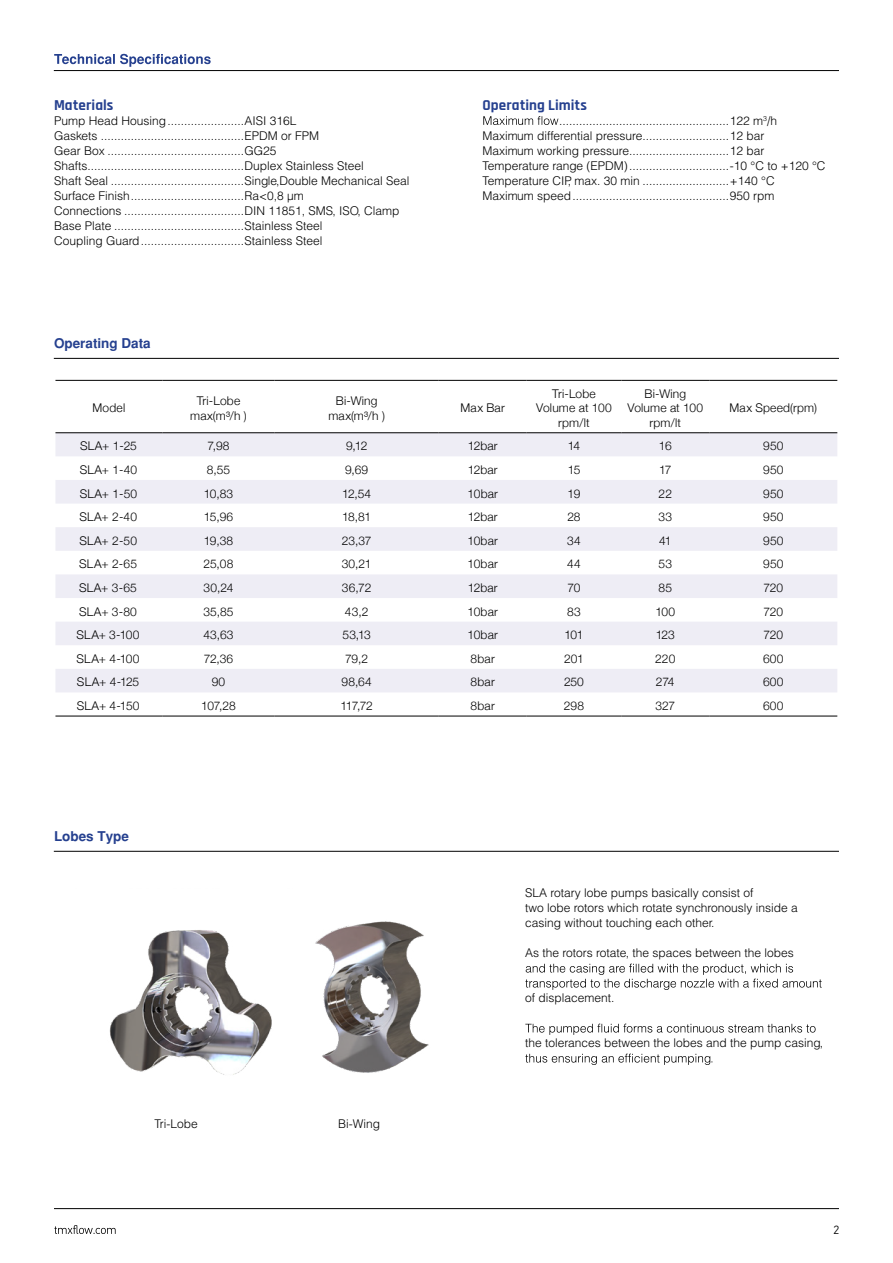
<style>
.page{position:relative;width:893px;height:1263px;background:#fff}
.page>*{position:absolute;margin:0;border:0;box-sizing:border-box;transform-origin:0 0}
.t1{font:700 15px "Rajdhani";letter-spacing:.01em;color:#25408f}
.t2{font:700 13.5px "Helvetica Tr";color:#25408f}
.t3{font:12px/15px "Helvetica Light Normal Tr";color:#000}
.t4{font:300 12px/14.4px "Helvetica Neue";letter-spacing:.015em;color:#000;text-align:center}
.t5{font:300 12px "PF Din Text Pro";color:#000}
</style>
<div class="page">
<svg style="left:54px;top:54px;width:157px;height:13px"></svg>
<hr style="left:54px;top:358px;width:785px;height:1px;background:#000">
<hr style="left:54px;top:851px;width:785px;height:1px;background:#000">
<hr style="left:54px;top:70px;width:785px;height:1px;background:#000">
<svg style="left:54px;top:1225px;width:62px;height:9px"></svg>
<hr style="left:54px;top:1208px;width:785px;height:1px;background:#000">
<img style="left:109px;top:930px;width:163px;height:145px">
<img style="left:315px;top:921px;width:114px;height:152px">
<svg style="left:525px;top:963px;width:297px;height:27px"></svg>
<svg style="left:525px;top:1023px;width:291px;height:12px"></svg>
<svg style="left:525px;top:1053px;width:187px;height:12px"></svg>
<svg style="left:483px;top:116px;width:75px;height:9px"></svg>
<svg style="left:55px;top:433px;width:782px;height:259px;fill:#eeedf5"></svg>
<hr style="left:55px;top:380px;width:107px;height:1px;background:#000">
<hr style="left:162px;top:380px;width:113px;height:1px;background:#000">
<hr style="left:275px;top:380px;width:164px;height:1px;background:#000">
<hr style="left:439px;top:380px;width:88px;height:1px;background:#000">
<hr style="left:527px;top:380px;width:94px;height:1px;background:#000">
<hr style="left:621px;top:380px;width:88px;height:1px;background:#000">
<hr style="left:709px;top:380px;width:128px;height:1px;background:#000">
<hr style="left:55px;top:432px;width:107px;height:1px;background:#000">
<hr style="left:162px;top:432px;width:113px;height:1px;background:#000">
<hr style="left:275px;top:432px;width:164px;height:1px;background:#000">
<hr style="left:439px;top:432px;width:88px;height:1px;background:#000">
<hr style="left:527px;top:432px;width:94px;height:1px;background:#000">
<hr style="left:621px;top:432px;width:88px;height:1px;background:#000">
<hr style="left:709px;top:432px;width:128px;height:1px;background:#000">
<hr style="left:55px;top:716px;width:107px;height:1px;background:#000">
<hr style="left:162px;top:716px;width:113px;height:1px;background:#000">
<hr style="left:275px;top:716px;width:164px;height:1px;background:#000">
<hr style="left:439px;top:716px;width:88px;height:1px;background:#000">
<hr style="left:527px;top:716px;width:94px;height:1px;background:#000">
<hr style="left:621px;top:716px;width:88px;height:1px;background:#000">
<hr style="left:709px;top:716px;width:128px;height:1px;background:#000">
<p class="t1" style="left:54px;top:96px;width:61px">Materials</p>
<p class="t3" style="left:54px;top:113px;width:357px">Pump Head Housing.......................AISI 316L<br>Gaskets ...........................................EPDM or FPM<br>Gear Box .........................................GG25<br>Shafts...............................................Duplex Stainless Steel<br>Shaft Seal ........................................Single,Double Mechanical Seal Surface Finish..................................Ra&lt;0,8 µm<br>Connections ....................................DIN 11851, SMS, ISO, Clamp Base Plate .......................................Stainless Steel<br>Coupling Guard...............................Stainless Steel</p>
<p class="t2" style="left:54px;top:335px;width:98px">Operating Data</p>
<p class="t1" style="left:482px;top:96px;width:106px">Operating Limits</p>
<p class="t3" style="left:482px;top:113px;width:345px;text-indent:77px">...................................................122 m<sup>3</sup>/h Maximum differential pressure..........................12 bar<br>Maximum working pressure..............................12 bar Temperature range (EPDM)..............................-10 °C to +120 °C Temperature CIP, max. 30 min ..........................+140 °C Maximum speed...............................................950 rpm</p>
<p class="t4" style="left:93px;top:400px;width:34px">Model</p>
<p class="t4" style="left:190px;top:393px;width:58px">Tri-Lobe max(m³/h )</p>
<p class="t4" style="left:328px;top:393px;width:58px">Bi-Wing max(m³/h )</p>
<p class="t4" style="left:461px;top:400px;width:46px">Max Bar</p>
<p class="t4" style="left:536px;top:386px;width:77px">Tri-Lobe<br>Volume at 100 rpm/lt</p>
<p class="t4" style="left:628px;top:386px;width:77px">Bi-Wing<br>Volume at 100 rpm/lt</p>
<p class="t4" style="left:730px;top:400px;width:89px">Max Speed(rpm)</p>
<p class="t4" style="left:80px;top:438px;width:58px">SLA+ 1-25</p>
<p class="t4" style="left:207px;top:438px;width:24px">7,98</p>
<p class="t4" style="left:346px;top:438px;width:23px">9,12</p>
<p class="t4" style="left:468px;top:438px;width:31px">12bar</p>
<p class="t4" style="left:568px;top:438px;width:14px">14</p>
<p class="t4" style="left:659px;top:438px;width:14px">16</p>
<p class="t4" style="left:763px;top:438px;width:22px">950</p>
<p class="t4" style="left:80px;top:462px;width:59px">SLA+ 1-40</p>
<p class="t4" style="left:207px;top:462px;width:25px">8,55</p>
<p class="t4" style="left:345px;top:462px;width:25px">9,69</p>
<p class="t4" style="left:468px;top:462px;width:31px">12bar</p>
<p class="t4" style="left:568px;top:462px;width:14px">15</p>
<p class="t4" style="left:659px;top:462px;width:14px">17</p>
<p class="t4" style="left:763px;top:462px;width:22px">950</p>
<p class="t4" style="left:80px;top:485px;width:59px">SLA+ 1-50</p>
<p class="t4" style="left:204px;top:485px;width:31px">10,83</p>
<p class="t4" style="left:342px;top:485px;width:31px">12,54</p>
<p class="t4" style="left:468px;top:485px;width:32px">10bar</p>
<p class="t4" style="left:568px;top:485px;width:14px">19</p>
<p class="t4" style="left:659px;top:485px;width:15px">22</p>
<p class="t4" style="left:763px;top:485px;width:22px">950</p>
<p class="t4" style="left:79px;top:509px;width:59px">SLA+ 2-40</p>
<p class="t4" style="left:204px;top:509px;width:31px">15,96</p>
<p class="t4" style="left:342px;top:509px;width:31px">18,81</p>
<p class="t4" style="left:468px;top:509px;width:31px">12bar</p>
<p class="t4" style="left:567px;top:509px;width:15px">28</p>
<p class="t4" style="left:659px;top:509px;width:15px">33</p>
<p class="t4" style="left:763px;top:509px;width:22px">950</p>
<p class="t4" style="left:79px;top:532px;width:59px">SLA+ 2-50</p>
<p class="t4" style="left:204px;top:532px;width:31px">19,38</p>
<p class="t4" style="left:342px;top:532px;width:31px">23,37</p>
<p class="t4" style="left:468px;top:532px;width:32px">10bar</p>
<p class="t4" style="left:567px;top:532px;width:15px">34</p>
<p class="t4" style="left:659px;top:532px;width:14px">41</p>
<p class="t4" style="left:763px;top:532px;width:22px">950</p>
<p class="t4" style="left:79px;top:556px;width:59px">SLA+ 2-65</p>
<p class="t4" style="left:204px;top:556px;width:31px">25,08</p>
<p class="t4" style="left:342px;top:556px;width:31px">30,21</p>
<p class="t4" style="left:467px;top:556px;width:32px">10bar</p>
<p class="t4" style="left:567px;top:556px;width:15px">44</p>
<p class="t4" style="left:659px;top:556px;width:15px">53</p>
<p class="t4" style="left:763px;top:556px;width:22px">950</p>
<p class="t4" style="left:79px;top:580px;width:59px">SLA+ 3-65</p>
<p class="t4" style="left:204px;top:580px;width:31px">30,24</p>
<p class="t4" style="left:342px;top:580px;width:31px">36,72</p>
<p class="t4" style="left:468px;top:580px;width:31px">12bar</p>
<p class="t4" style="left:567px;top:580px;width:15px">70</p>
<p class="t4" style="left:658px;top:580px;width:15px">85</p>
<p class="t4" style="left:763px;top:580px;width:21px">720</p>
<p class="t4" style="left:79px;top:603px;width:59px">SLA+ 3-80</p>
<p class="t4" style="left:203px;top:603px;width:32px">35,85</p>
<p class="t4" style="left:345px;top:603px;width:25px">43,2</p>
<p class="t4" style="left:467px;top:603px;width:32px">10bar</p>
<p class="t4" style="left:567px;top:603px;width:15px">83</p>
<p class="t4" style="left:655px;top:603px;width:21px">100</p>
<p class="t4" style="left:763px;top:603px;width:21px">720</p>
<p class="t4" style="left:77px;top:627px;width:64px">SLA+ 3-100</p>
<p class="t4" style="left:203px;top:627px;width:32px">43,63</p>
<p class="t4" style="left:343px;top:627px;width:30px">53,13</p>
<p class="t4" style="left:468px;top:627px;width:32px">10bar</p>
<p class="t4" style="left:564px;top:627px;width:21px">101</p>
<p class="t4" style="left:656px;top:627px;width:21px">123</p>
<p class="t4" style="left:763px;top:627px;width:21px">720</p>
<p class="t4" style="left:77px;top:650px;width:65px">SLA+ 4-100</p>
<p class="t4" style="left:204px;top:650px;width:31px">72,36</p>
<p class="t4" style="left:345px;top:650px;width:25px">79,2</p>
<p class="t4" style="left:471px;top:650px;width:26px">8bar</p>
<p class="t4" style="left:564px;top:650px;width:21px">201</p>
<p class="t4" style="left:655px;top:650px;width:22px">220</p>
<p class="t4" style="left:763px;top:650px;width:22px">600</p>
<p class="t4" style="left:77px;top:674px;width:64px">SLA+ 4-125</p>
<p class="t4" style="left:212px;top:674px;width:15px">90</p>
<p class="t4" style="left:342px;top:674px;width:32px">98,64</p>
<p class="t4" style="left:471px;top:674px;width:26px">8bar</p>
<p class="t4" style="left:564px;top:674px;width:21px">250</p>
<p class="t4" style="left:656px;top:674px;width:20px">274</p>
<p class="t4" style="left:763px;top:674px;width:22px">600</p>
<p class="t4" style="left:77px;top:698px;width:64px">SLA+ 4-150</p>
<p class="t4" style="left:201px;top:698px;width:36px">107,28</p>
<p class="t4" style="left:340px;top:698px;width:34px">117,72</p>
<p class="t4" style="left:471px;top:698px;width:26px">8bar</p>
<p class="t4" style="left:564px;top:698px;width:22px">298</p>
<p class="t4" style="left:655px;top:698px;width:21px">327</p>
<p class="t4" style="left:763px;top:698px;width:22px">600</p>
<p class="t2" style="left:54px;top:828px;width:77px">Lobes Type</p>
<p class="t3" style="left:154px;top:1116px;width:45px">Tri-Lobe</p>
<p class="t3" style="left:338px;top:1116px;width:43px">Bi-Wing</p>
<p class="t3" style="left:525px;top:885px;width:274px">SLA rotary lobe pumps basically consist of<br>two lobe rotors which rotate synchronously inside a casing without touching each other.</p>
<p class="t3" style="left:525px;top:945px;width:270px">As the rotors rotate, the spaces between the lobes</p>
<p class="t3" style="left:525px;top:990px;width:91px">of displacement.</p>
<p class="t3" style="left:525px;top:1035px;width:300px">the tolerances between the lobes and the pump casing,</p>
<p class="t5" style="left:833px;top:1223px;width:7px">2</p>
</div>
